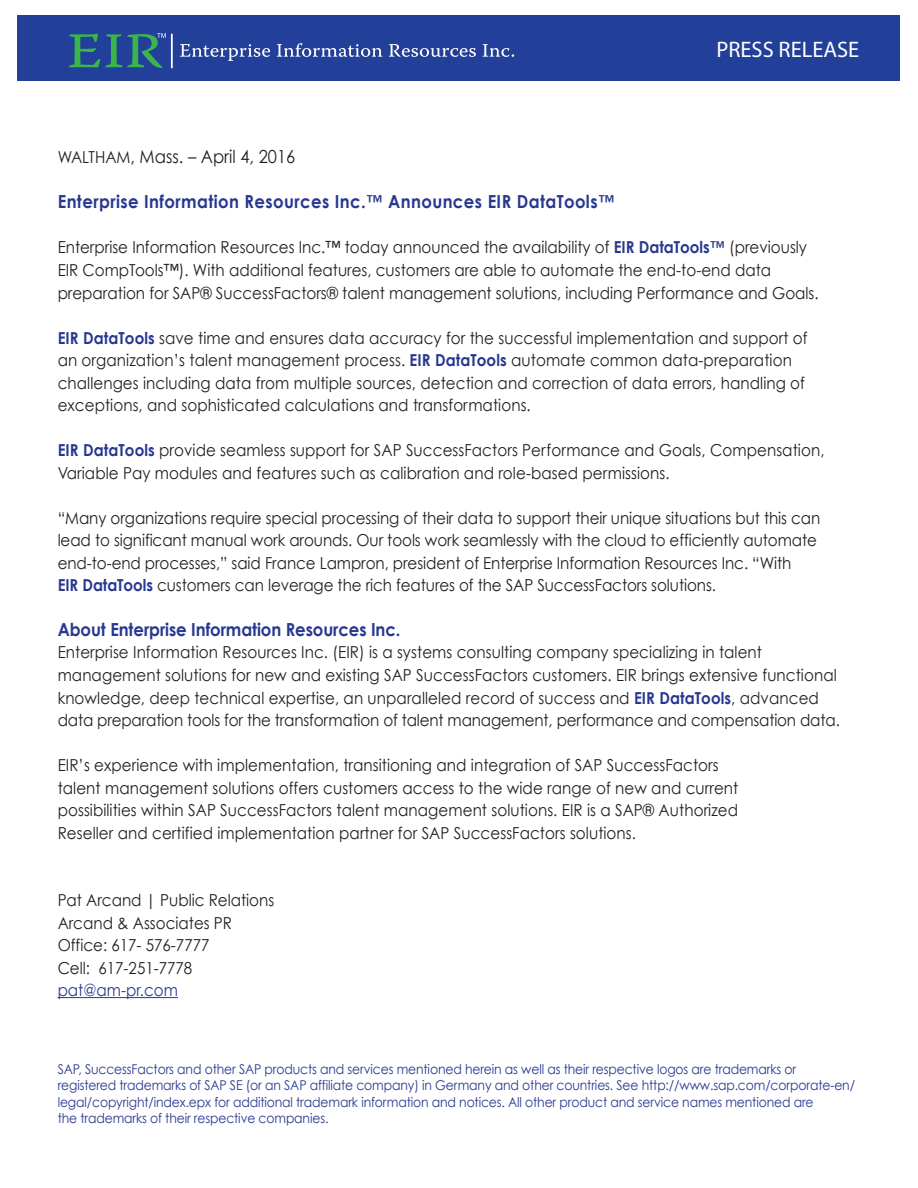
<style>
.page{position:relative;width:918px;height:1188px;background:#fff}
.page>*{position:absolute;margin:0;border:0;box-sizing:border-box;transform-origin:0 0}
.t1{font:22.5px "Myriad Pro";color:#fff}
.t2{font:700 18px "Century Gothic";letter-spacing:.025em;color:#283890;scale:.92 1}
.t3{font:700 18px "Century Gothic";letter-spacing:-.005em;color:#283890;scale:.92 1}
.t4{font:18px "Century Gothic";color:#231f20;scale:.92 1}
.t5{font:16.5px/22.5px "Century Gothic";letter-spacing:.005em;color:#231f20;scale:.92 1}
.t6{font:16.5px "Century Gothic";color:#283890;scale:.92 1}
.t7{font:13.5px/16.5px "Century Gothic";letter-spacing:-.01em;color:#283890;scale:.92 1}
.s1{font-size:16.5px}
.s2{font-weight:700;color:#283890}
</style>
<div class="page">
<div style="left:17px;top:16px;width:883px;height:65px;background:#223f99"></div>
<svg style="left:180px;top:44px;width:90px;height:17px"></svg>
<svg style="left:277px;top:43px;width:105px;height:14px"></svg>
<svg style="left:389px;top:44px;width:87px;height:13px"></svg>
<svg style="left:482px;top:44px;width:32px;height:13px"></svg>
<hr style="left:171px;top:34px;width:2px;height:34px;background:#fff">
<svg style="left:69px;top:33px;width:97px;height:35px"></svg>
<hr style="left:58px;top:997px;width:120px;height:1px;background:#283890">
<h1 class="t1" style="left:716px;top:36px;width:144px">PRESS RELEASE</h1>
<p class="t4" style="left:58px;top:146px;width:260px"><span class="s1">WALTHAM</span>, Mass. – April 4, 2016</p>
<p class="t2" style="left:58px;top:191px;width:607px">Enterprise Information Resources Inc.™ Announces EIR DataTools™</p>
<p class="t5" style="left:58px;top:236px;width:829px">Enterprise Information Resources Inc.™ today announced the availability of <span class="s2">EIR DataTools™</span> (previously<br>EIR CompTools™). With additional features, customers are able to automate the end-to-end data preparation for SAP® SuccessFactors® talent management solutions, including Performance and Goals.</p>
<p class="t5" style="left:58px;top:326px;width:817px"><span class="s2">EIR DataTools</span> save time and ensures data accuracy for the successful implementation and support of an organization’s talent management process. <span class="s2">EIR DataTools</span> automate common data-preparation challenges including data from multiple sources, detection and correction of data errors, handling of exceptions, and sophisticated calculations and transformations.</p>
<p class="t5" style="left:58px;top:439px;width:835px"><span class="s2">EIR DataTools</span> provide seamless support for SAP SuccessFactors Performance and Goals, Compensation,<br>Variable Pay modules and features such as calibration and role-based permissions.</p>
<p class="t5" style="left:58px;top:506px;width:831px">“Many organizations require special processing of their data to support their unique situations but this can lead to significant manual work arounds. Our tools work seamlessly with the cloud to efficiently automate end-to-end processes,” said France Lampron, president of Enterprise Information Resources Inc. “With<br><span class="s2">EIR DataTools</span> customers can leverage the rich features of the SAP SuccessFactors solutions.</p>
<p class="t3" style="left:58px;top:618px;width:374px">About Enterprise Information Resources Inc.</p>
<p class="t5" style="left:58px;top:641px;width:852px">Enterprise Information Resources Inc. (EIR) is a systems consulting company specializing in talent management solutions for new and existing SAP SuccessFactors customers. EIR brings extensive functional knowledge, deep technical expertise, an unparalleled record of success and <span class="s2">EIR DataTools</span>, advanced data preparation tools for the transformation of talent management, performance and compensation data.</p>
<p class="t5" style="left:58px;top:754px;width:741px">EIR’s experience with implementation, transitioning and integration of SAP SuccessFactors talent management solutions offers customers access to the wide range of new and current possibilities within SAP SuccessFactors talent management solutions. EIR is a SAP® Authorized Reseller and certified implementation partner for SAP SuccessFactors solutions.</p>
<p class="t5" style="left:58px;top:889px;width:237px">Pat Arcand | Public Relations<br>Arcand &amp; Associates PR<br>Office: 617- 576-7777<br>Cell: 617-251-7778</p>
<p class="t6" style="left:58px;top:980px;width:132px">pat@am-pr.com</p>
<p class="t7" style="left:58px;top:1061px;width:868px">SAP, SuccessFactors and other SAP products and services mentioned herein as well as their respective logos are trademarks or registered trademarks of SAP SE (or an SAP affiliate company) in Germany and other countries. See http://www.sap.com/corporate-en/ legal/copyright/index.epx for additional trademark information and notices. All other product and service names mentioned are<br>the trademarks of their respective companies.</p>
</div>
